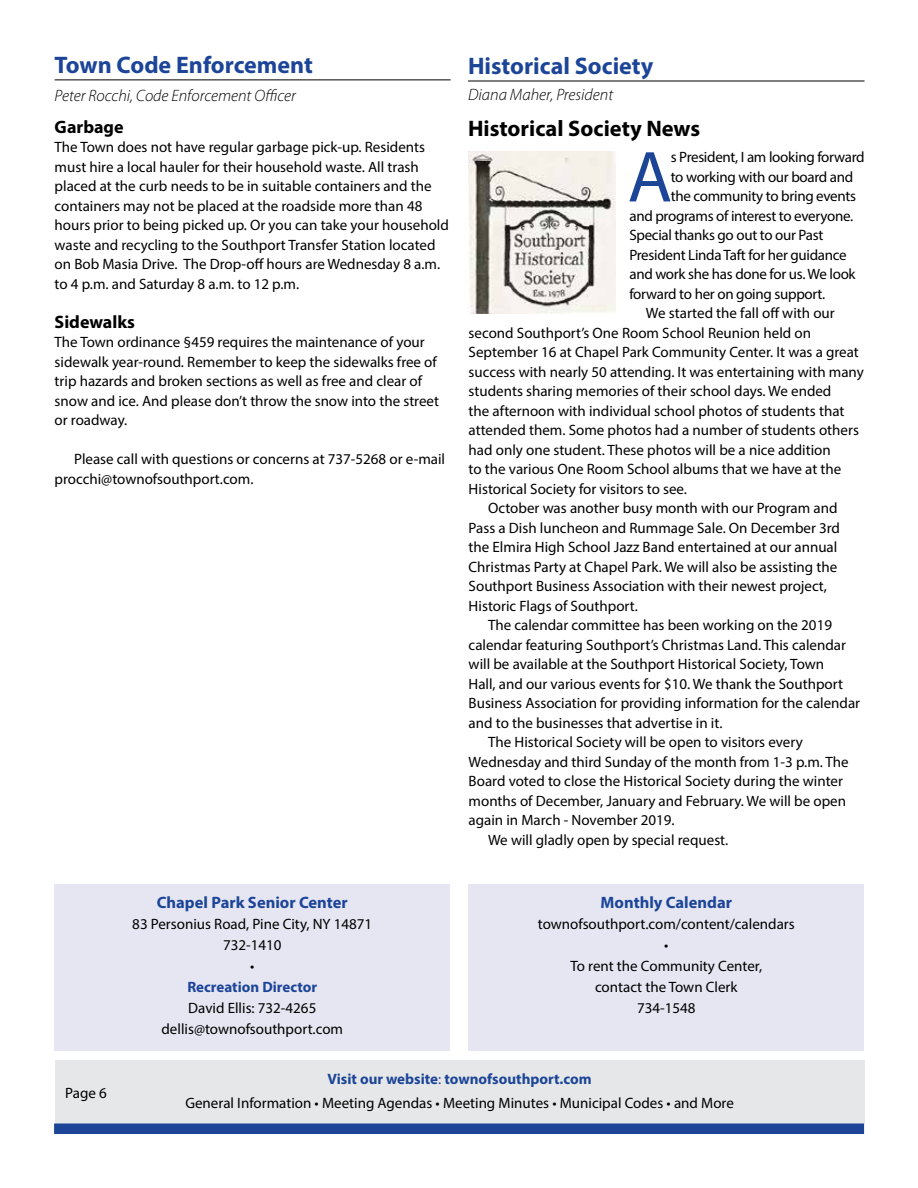
<style>
.page{position:relative;width:918px;height:1188px;background:#fff}
.page>*{position:absolute;margin:0;border:0;box-sizing:border-box;transform-origin:0 0}
.t1{font:72.9px "Myriad Pro";color:#1c4598}
.t2{font:700 24px "Myriad Pro";color:#1c4598}
.t3{font:700 22.5px "Myriad Pro";color:#000}
.t4{font:700 18px "Myriad Pro";color:#000}
.t5{font:italic 300 16.5px "Myriad Pro";color:#000}
.t6{font:700 16.5px "Myriad Pro";color:#1c4598}
.t7{font:15px/19.5px "Myriad Pro";color:#000;text-align:center}
.t8{font:15px "Myriad Pro";letter-spacing:-.02em;color:#000}
.t9{font:700 15px "Myriad Pro";color:#1c4598}
.s1{font-weight:700;color:#1c4598}
.s2{color:#1c4598}
</style>
<div class="page">
<div style="left:55px;top:1060px;width:810px;height:64px;background:#e6e7e8"></div>
<div style="left:54px;top:1124px;width:810px;height:10px;background:#1c4598"></div>
<div style="left:54px;top:885px;width:396px;height:166px;background:#e6e6f3"></div>
<div style="left:468px;top:885px;width:395px;height:166px;background:#e6e6f3"></div>
<hr style="left:468px;top:81px;width:397px;height:1px;background:#000">
<img style="left:469px;top:151px;width:147px;height:163px">
<hr style="left:55px;top:80px;width:396px;height:1px;background:#000">
<h2 class="t2" style="left:55px;top:49px;width:260px">Town Code Enforcement</h2>
<p class="t5" style="left:55px;top:86px;width:243px">Peter Rocchi, Code Enforcement Officer</p>
<p class="t4" style="left:55px;top:115px;width:71px">Garbage</p>
<p class="t7" style="left:55px;top:137px;width:396px;text-align:left">The Town does not have regular garbage pick-up. Residents must hire a local hauler for their household waste. All trash placed at the curb needs to be in suitable containers and the containers may not be placed at the roadside more than 48 hours prior to being picked up. Or you can take your household waste and recycling to the Southport Transfer Station located on Bob Masia Drive. The Drop-off hours are Wednesday 8 a.m. to 4 p.m. and Saturday 8 a.m. to 12 p.m.</p>
<p class="t4" style="left:55px;top:310px;width:82px">Sidewalks</p>
<p class="t7" style="left:55px;top:332px;width:386px;text-align:left">The Town ordinance §459 requires the maintenance of your sidewalk year-round. Remember to keep the sidewalks free of trip hazards and broken sections as well as free and clear of snow and ice. And please don’t throw the snow into the street or roadway.</p>
<p class="t7" style="left:55px;top:449px;width:392px;text-align:left;text-indent:20px">Please call with questions or concerns at 737-5268 or e-mail procchi@townofsouthport.com.</p>
<p class="t6" style="left:157px;top:891px;width:192px">Chapel Park Senior Center</p>
<p class="t7" style="left:132px;top:913px;width:242px;line-height:21px">83 Personius Road, Pine City, NY 14871<br>732-1410<br>•</p>
<p class="t9" style="left:187px;top:977px;width:131px">Recreation Director</p>
<p class="t7" style="left:162px;top:997px;width:183px;line-height:21px">David Ellis: 732-4265 dellis@townofsouthport.com</p>
<h2 class="t2" style="left:468px;top:51px;width:187px">Historical Society</h2>
<p class="t5" style="left:468px;top:84px;width:147px">Diana Maher, President</p>
<h3 class="t3" style="left:468px;top:114px;width:234px">Historical Society News</h3>
<h1 class="t1" style="left:628px;top:132px;width:46px">A</h1>
<p class="t8" style="left:671px;top:148px;width:195px">s President, I am looking forward</p>
<p class="t8" style="left:671px;top:168px;width:184px">to working with our board and</p>
<p class="t8" style="left:671px;top:187px;width:187px">the community to bring events</p>
<p class="t8" style="left:629px;top:207px;width:225px">and programs of interest to everyone.</p>
<p class="t8" style="left:629px;top:226px;width:196px">Special thanks go out to our Past</p>
<p class="t8" style="left:629px;top:246px;width:219px">President Linda Taft for her guidance</p>
<p class="t8" style="left:629px;top:265px;width:228px">and work she has done for us. We look</p>
<p class="t8" style="left:629px;top:285px;width:197px">forward to her on going support.</p>
<p class="t7" style="left:646px;top:303px;width:190px">We started the fall off with our</p>
<p class="t7" style="left:469px;top:323px;width:344px">second Southport’s One Room School Reunion held on</p>
<p class="t7" style="left:469px;top:342px;width:392px">September 16 at Chapel Park Community Center. It was a great</p>
<p class="t7" style="left:469px;top:362px;width:397px">success with nearly 50 attending. It was entertaining with many</p>
<p class="t7" style="left:469px;top:381px;width:364px">students sharing memories of their school days. We ended</p>
<p class="t7" style="left:469px;top:401px;width:377px">the afternoon with individual school photos of students that</p>
<p class="t7" style="left:469px;top:420px;width:392px">attended them. Some photos had a number of students others</p>
<p class="t7" style="left:469px;top:440px;width:364px">had only one student. These photos will be a nice addition</p>
<p class="t7" style="left:469px;top:459px;width:374px">to the various One Room School albums that we have at the</p>
<p class="t7" style="left:469px;top:479px;width:220px">Historical Society for visitors to see.</p>
<p class="t7" style="left:488px;top:498px;width:351px">October was another busy month with our Program and</p>
<p class="t7" style="left:469px;top:518px;width:373px">Pass a Dish luncheon and Rummage Sale. On December 3rd</p>
<p class="t7" style="left:469px;top:537px;width:370px">the Elmira High School Jazz Band entertained at our annual</p>
<p class="t7" style="left:469px;top:557px;width:370px">Christmas Party at Chapel Park. We will also be assisting the</p>
<p class="t7" style="left:469px;top:576px;width:360px">Southport Business Association with their newest project,</p>
<p class="t7" style="left:469px;top:596px;width:171px">Historic Flags of Southport.</p>
<p class="t7" style="left:488px;top:615px;width:345px">The calendar committee has been working on the 2019</p>
<p class="t7" style="left:469px;top:635px;width:379px">calendar featuring Southport’s Christmas Land. This calendar</p>
<p class="t7" style="left:469px;top:654px;width:357px">will be available at the Southport Historical Society, Town</p>
<p class="t7" style="left:469px;top:674px;width:376px">Hall, and our various events for $10. We thank the Southport</p>
<p class="t7" style="left:469px;top:693px;width:393px">Business Association for providing information for the calendar</p>
<p class="t7" style="left:469px;top:713px;width:255px">and to the businesses that advertise in it.</p>
<p class="t7" style="left:488px;top:732px;width:316px">The Historical Society will be open to visitors every</p>
<p class="t7" style="left:469px;top:752px;width:382px">Wednesday and third Sunday of the month from 1-3 p.m. The</p>
<p class="t7" style="left:469px;top:771px;width:376px">Board voted to close the Historical Society during the winter</p>
<p class="t7" style="left:469px;top:791px;width:379px">months of December, January and February. We will be open</p>
<p class="t7" style="left:469px;top:810px;width:208px">again in March - November 2019.</p>
<p class="t7" style="left:488px;top:830px;width:242px">We will gladly open by special request.</p>
<p class="t6" style="left:601px;top:891px;width:133px">Monthly Calendar</p>
<p class="t7" style="left:538px;top:913px;width:258px;line-height:21px">townofsouthport.com/content/calendars •<br>To rent the Community Center,<br>contact the Town Clerk<br>734-1548</p>
<p class="t7" style="left:65px;top:1083px;width:43px">Page 6</p>
<p class="t7" style="left:185px;top:1066px;width:550px;line-height:24px"><span class="s1">Visit our website</span><span class="s2">:</span> <span class="s1">townofsouthport.com<br></span>General Information • Meeting Agendas • Meeting Minutes • Municipal Codes • and More</p>
</div>
